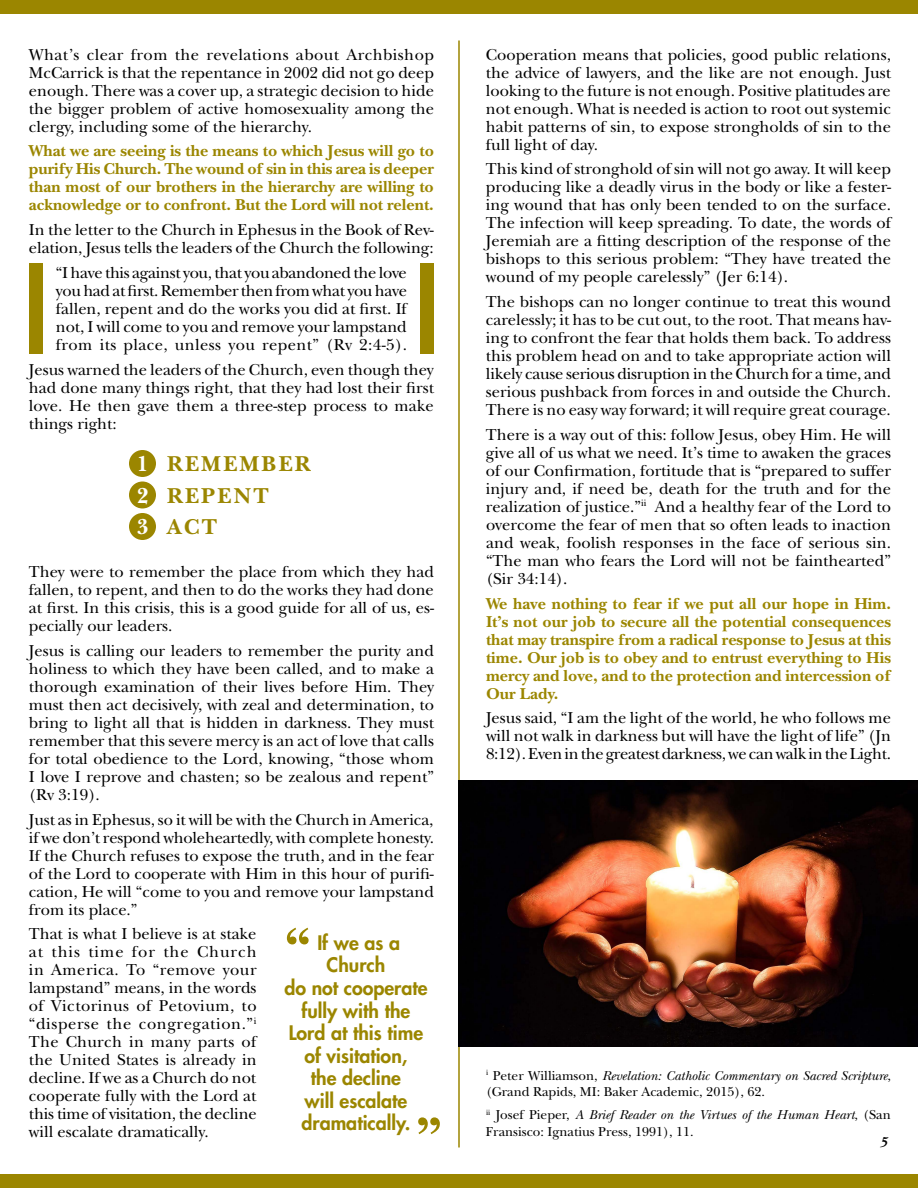
<style>
.page{position:relative;width:918px;height:1188px;background:#fff}
.page>*{position:absolute;margin:0;border:0;box-sizing:border-box;transform-origin:0 0}
.t1{font:700 54px "New Baskerville";color:#9b8600}
.t2{font:700 22.5px/31.5px "New Baskerville";letter-spacing:.1em;color:#9b8600}
.t3{font:800 19.5px/22.5px "Futura";color:#9b8600;text-align:center}
.t4{font:16.5px/18px "New Baskerville";color:#000;text-align:justify}
.t5{font:700 16.5px/18px "New Baskerville";color:#9b8600;text-align:justify}
.t6{font:italic 700 15px "New Baskerville";color:#000}
.t7{font:13.5px/16.5px "New Baskerville";color:#000}
.s1{color:#fff}
.s2{font-style:italic}
</style>
<div class="page">
<div style="left:129px;top:450px;width:27px;height:27px;background:#9b8600;border-radius:50%"></div>
<div style="left:129px;top:482px;width:27px;height:26px;background:#9b8600;border-radius:50%"></div>
<div style="left:129px;top:513px;width:27px;height:27px;background:#9b8600;border-radius:50%"></div>
<div style="left:0;top:1174px;width:918px;height:14px;background:#9b8600"></div>
<hr style="left:458px;top:40px;width:2px;height:1108px;background:#9b8600">
<div style="left:29px;top:264px;width:13px;height:90px;background:#9b8600"></div>
<div style="left:420px;top:264px;width:14px;height:90px;background:#9b8600"></div>
<img style="left:458px;top:780px;width:460px;height:266px">
<div style="left:0;top:0;width:918px;height:14px;background:#9b8600"></div>
<p class="t4" style="left:29px;top:45px;width:407px">What’s clear from the revelations about Archbishop McCarrick is that the repentance in 2002 did not go deep enough. There was a cover up, a strategic decision to hide the bigger problem of active homosexuality among the clergy, including some of the hierarchy.</p>
<p class="t5" style="left:29px;top:142px;width:407px">What we are seeing is the means to which Jesus will go to purify His Church. The wound of sin in this area is deeper than most of our brothers in the hierarchy are willing to acknowledge or to confront. But the Lord will not relent.</p>
<p class="t4" style="left:29px;top:221px;width:407px">In the letter to the Church in Ephesus in the Book of Rev&shy;elation, Jesus tells the leaders of the Church the following:</p>
<p class="t4" style="left:56px;top:264px;width:353px">“I have this against you, that you abandoned the love you had at first. Remember then from what you have fallen, repent and do the works you did at first. If not, I will come to you and remove your lampstand from its place, unless you repent” (Rv 2:4-5).</p>
<p class="t4" style="left:29px;top:360px;width:407px">Jesus warned the leaders of the Church, even though they had done many things right, that they had lost their first love. He then gave them a three-step process to make things right:</p>
<h2 class="t2" style="left:137px;top:448px;width:175px"><span class="s1">1</span> REMEMBER<br><span class="s1">2</span> REPENT<br><span class="s1">3</span> ACT</h2>
<p class="t4" style="left:29px;top:563px;width:407px">They were to remember the place from which they had fallen, to repent, and then to do the works they had done at first. In this crisis, this is a good guide for all of us, es&shy;pecially our leaders.</p>
<p class="t4" style="left:29px;top:642px;width:407px">Jesus is calling our leaders to remember the purity and holiness to which they have been called, and to make a thorough examination of their lives before Him. They must then act decisively, with zeal and determination, to bring to light all that is hidden in darkness. They must remember that this severe mercy is an act of love that calls for total obedience to the Lord, knowing, “those whom I love I reprove and chasten; so be zealous and repent” (Rv 3:19).</p>
<p class="t4" style="left:29px;top:810px;width:407px">Just as in Ephesus, so it will be with the Church in America, if we don’t respond wholeheartedly, with complete honesty.<br>If the Church refuses to expose the truth, and in the fear of the Lord to cooperate with Him in this hour of purifi&shy;cation, He will “come to you and remove your lampstand from its place.”</p>
<p class="t4" style="left:29px;top:925px;width:229px">That is what I believe is at stake at this time for the Church in America. To “remove your lampstand” means, in the words of Victorinus of Petovium, to “disperse the congregation.”<sup>i </sup>The Church in many parts of the United States is already in decline. If we as a Church do not cooperate fully with the Lord at this time of visitation, the decline will escalate dramatically.</p>
<h1 class="t1" style="left:284px;top:915px;width:28px">“</h1>
<p class="t3" style="left:284px;top:932px;width:145px">If we as a<br>Church<br>do not cooperate fully with the<br>Lord at this time of visitation,<br>the decline<br>will escalate dramatically.</p>
<h1 class="t1" style="left:416px;top:1105px;width:28px">”</h1>
<p class="t4" style="left:486px;top:45px;width:407px">Cooperation means that policies, good public relations, the advice of lawyers, and the like are not enough. Just looking to the future is not enough. Positive platitudes are not enough. What is needed is action to root out systemic habit patterns of sin, to expose strongholds of sin to the full light of day.</p>
<p class="t4" style="left:486px;top:160px;width:407px">This kind of stronghold of sin will not go away. It will keep producing like a deadly virus in the body or like a fester&shy;ing wound that has only been tended to on the surface.<br>The infection will keep spreading. To date, the words of Jeremiah are a fitting description of the response of the bishops to this serious problem: “They have treated the wound of my people carelessly” (Jer 6:14).</p>
<p class="t4" style="left:486px;top:293px;width:407px">The bishops can no longer continue to treat this wound carelessly; it has to be cut out, to the root. That means hav&shy;ing to confront the fear that holds them back. To address this problem head on and to take appropriate action will likely cause serious disruption in the Church for a time, and serious pushback from forces in and outside the Church.<br>There is no easy way forward; it will require great courage.</p>
<p class="t4" style="left:486px;top:426px;width:407px">There is a way out of this: follow Jesus, obey Him. He will give all of us what we need. It’s time to awaken the graces of our Confirmation, fortitude that is “prepared to suffer injury and, if need be, death for the truth and for the realization of justice.”<sup>ii</sup> And a healthy fear of the Lord to overcome the fear of men that so often leads to inaction and weak, foolish responses in the face of serious sin. “The man who fears the Lord will not be fainthearted” (Sir 34:14).</p>
<p class="t5" style="left:486px;top:594px;width:407px">We have nothing to fear if we put all our hope in Him.<br>It’s not our job to secure all the potential consequences that may transpire from a radical response to Jesus at this time. Our job is to obey and to entrust everything to His mercy and love, and to the protection and intercession of Our Lady.</p>
<p class="t4" style="left:486px;top:709px;width:407px">Jesus said, “I am the light of the world, he who follows me will not walk in darkness but will have the light of life” (Jn 8:12). Even in the greatest darkness, we can walk in the Light.</p>
<p class="t7" style="left:486px;top:1067px;width:406px"><sup>i</sup> Peter Williamson, <span class="s2">Revelation: Catholic Commentary on Sacred Scripture</span>, (Grand Rapids, MI: Baker Academic, 2015), 62.</p>
<p class="t7" style="left:486px;top:1107px;width:406px"><sup>ii</sup> Josef Pieper, <span class="s2">A Brief Reader on the Virtues of the Human Heart</span>, (San<br>Fransisco: Ignatius Press, 1991), 11.</p>
<p class="t6" style="left:880px;top:1134px;width:9px">5</p>
</div>
